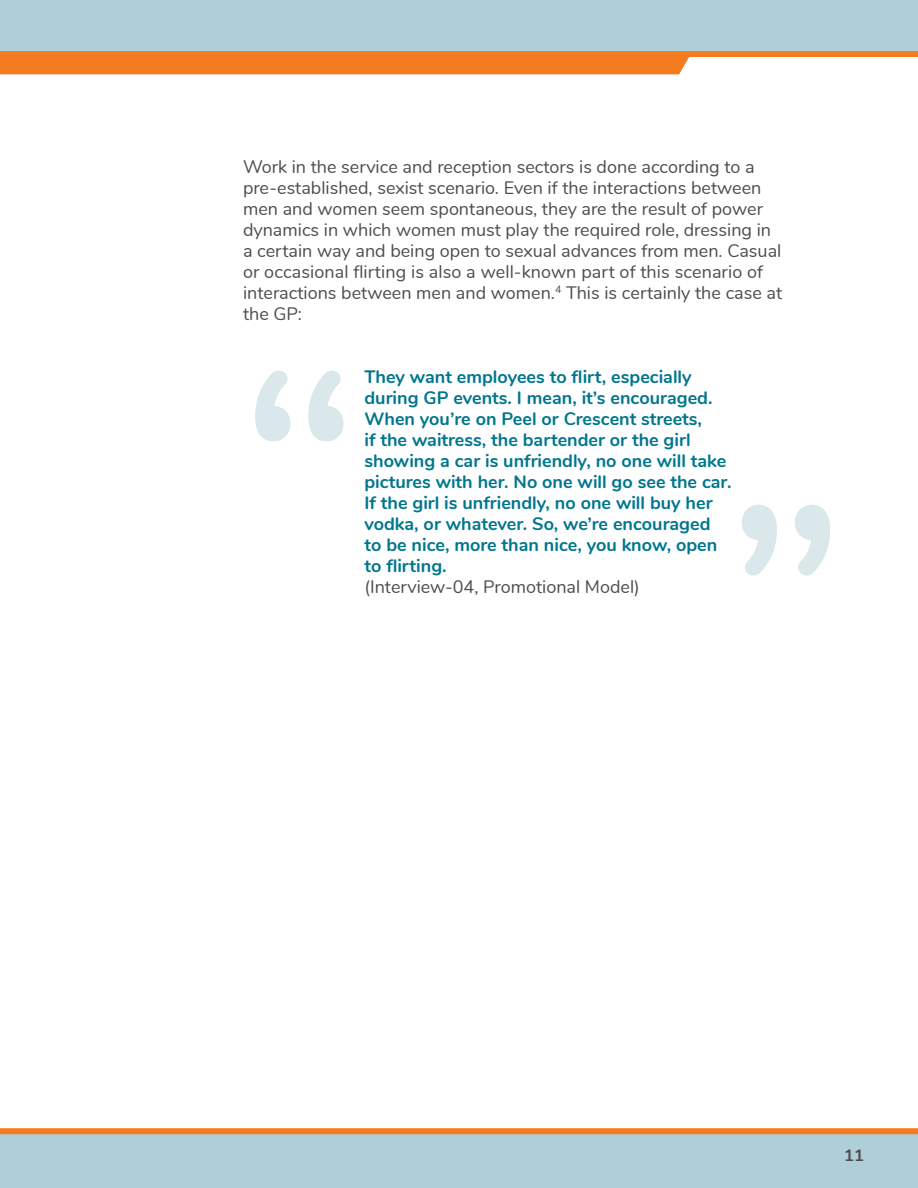
<style>
.page{position:relative;width:918px;height:1188px;background:#fff}
.page>*{position:absolute;margin:0;border:0;box-sizing:border-box;transform-origin:0 0}
.t1{font:18px/21px "Nunito";color:#4d4d4f}
.P_Citation_A{font:700 18px/21px "Nunito";color:#00768d}
.t2{font:700 16.5px "Nunito";color:#4d4d4f}
.s1{font-weight:400;color:#4d4d4f}
</style>
<div class="page">
<div style="left:0;top:1134px;width:918px;height:54px;background:#aeced8"></div>
<div style="left:0;top:0;width:918px;height:54px;background:#aeced8"></div>
<div style="left:0;top:51px;width:918px;height:6px;background:#f47b20"></div>
<div style="left:0;top:57px;width:684px;height:17px;background:#f47b20"></div>
<div style="left:0;top:1128px;width:918px;height:6px;background:#f47b20"></div>
<svg style="left:255px;top:371px;width:89px;height:70px"></svg>
<svg style="left:742px;top:505px;width:88px;height:70px"></svg>
<p class="t1" style="left:243px;top:156px;width:541px">Work in the service and reception sectors is done according to a pre‑established, sexist scenario. Even if the interactions between men and women seem spontaneous, they are the result of power dynamics in which women must play the required role, dressing in a certain way and being open to sexual advances from men. Casual or occasional flirting is also a well‑known part of this scenario of interactions between men and women.<sup>4</sup> This is certainly the case at the GP:</p>
<p class="P_Citation_A" style="left:364px;top:365px;width:368px">They want employees to flirt, especially during GP events. I mean, it’s encouraged.<br>When you’re on Peel or Crescent streets,<br>if the waitress, the bartender or the girl showing a car is unfriendly, no one will take pictures with her. No one will go see the car.<br>If the girl is unfriendly, no one will buy her vodka, or whatever. So, we’re encouraged to be nice, more than nice, you know, open to flirting.<br><span class="s1">(Interview‑04, Promotional Model)</span></p>
<p class="t2" style="left:844px;top:1143px;width:21px">11</p>
</div>
